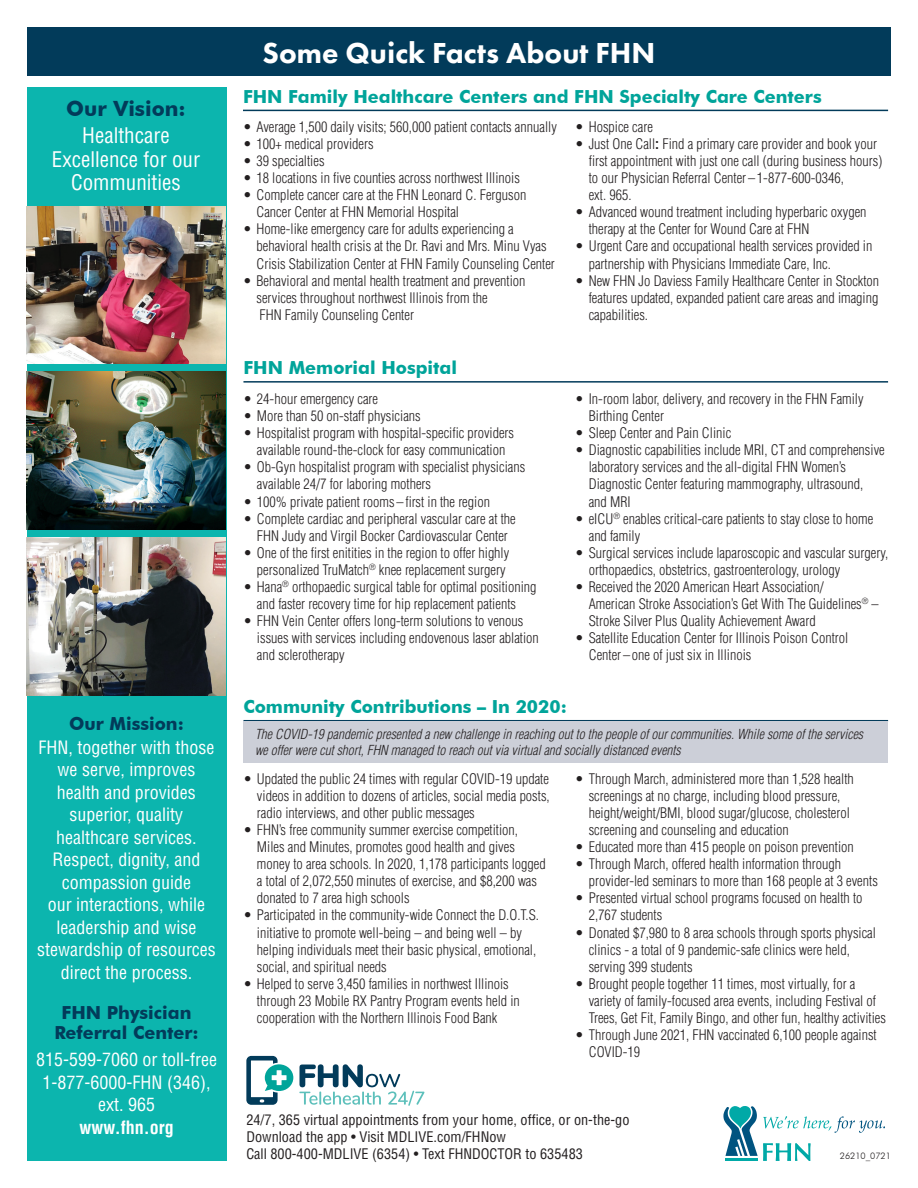
<style>
.page{position:relative;width:918px;height:1188px;background:#fff}
.page>*{position:absolute;margin:0;border:0;box-sizing:border-box;transform-origin:0 0}
.t1{font:800 30px "Futura PT";color:#fff}
.t2{font:condensed 21px/23.2px "Helvetica LT Std";color:#fff;text-align:center}
.t3{font:700 21px "Futura BT";color:#023b5a}
.t4{font:condensed 18px/22.5px "Helvetica LT Std";color:#fff;text-align:center}
.t5{font:700 18px "Futura BT";color:#00a49a}
.t6{font:700 18px/19.5px "Futura BT";color:#023b5a;text-align:center}
.t7{font:700 condensed 18px "Helvetica LT Std";color:#fff}
.t8{font:300 condensed 14.25px/17.1px "Helvetica LT Std";color:#231f20}
.t9{font:condensed 14.25px/17.1px "Helvetica LT Std";color:#231f20}
.t10{font:italic 300 condensed 13.5px/16.2px "Helvetica LT Std";color:#231f20}
.t11{font:300 9px "Futura BT";color:#231f20}
.s1{font-weight:700}
</style>
<div class="page">
<div style="left:27px;top:88px;width:199px;height:1073px;background:#0cb5ae"></div>
<div style="left:27px;top:27px;width:864px;height:49px;background:#023b5a"></div>
<img style="left:27px;top:206px;width:199px;height:158px">
<img style="left:27px;top:372px;width:199px;height:157px">
<img style="left:27px;top:537px;width:199px;height:158px">
<hr style="left:243px;top:110px;width:645px;height:1px;background:#023b5a">
<hr style="left:243px;top:381px;width:645px;height:2px;background:#023b5a">
<hr style="left:243px;top:720px;width:645px;height:1px;background:#023b5a">
<svg style="left:246px;top:1056px;width:47px;height:49px"></svg>
<svg style="left:299px;top:1064px;width:125px;height:42px"></svg>
<div style="left:243px;top:721px;width:645px;height:42px;background:#cccfd8"></div>
<svg style="left:723px;top:1106px;width:162px;height:55px"></svg>
<h2 class="t3" style="left:66px;top:96px;width:121px">Our Vision:</h2>
<h2 class="t2" style="left:52px;top:124px;width:150px">Healthcare<br>Excellence for our<br>Communities</h2>
<p class="t6" style="left:69px;top:713px;width:116px">Our Mission:</p>
<p class="t4" style="left:37px;top:736px;width:180px">FHN, together with those we serve, improves health and provides superior, quality healthcare services.<br>Respect, dignity, and compassion guide<br>our interactions, while leadership and wise stewardship of resources direct the process.</p>
<p class="t6" style="left:54px;top:1003px;width:146px">FHN Physician<br>Referral Center:</p>
<p class="t4" style="left:36px;top:1049px;width:182px">815-599-7060 or toll-free<br>1-877-6000-FHN (346), ext. 965</p>
<p class="t7" style="left:79px;top:1116px;width:96px">www.fhn.org</p>
<h1 class="t1" style="left:263px;top:34px;width:394px">Some Quick Facts About FHN</h1>
<p class="t5" style="left:243px;top:86px;width:580px">FHN Family Healthcare Centers and FHN Specialty Care Centers</p>
<p class="t8" style="left:243px;top:118px;width:315px">• Average 1,500 daily visits; 560,000 patient contacts annually</p>
<p class="t8" style="left:243px;top:135px;width:132px">• 100+ medical providers</p>
<p class="t8" style="left:243px;top:152px;width:83px">• 39 specialties</p>
<p class="t8" style="left:243px;top:169px;width:278px">• 18 locations in five counties across northwest Illinois</p>
<p class="t8" style="left:256px;top:186px;width:271px;text-indent:-13px">• Complete cancer care at the FHN Leonard C. Ferguson<br>Cancer Center at FHN Memorial Hospital</p>
<p class="t8" style="left:256px;top:221px;width:300px;text-indent:-13px">• Home-like emergency care for adults experiencing a behavioral health crisis at the Dr. Ravi and Mrs. Minu Vyas<br>Crisis Stabilization Center at FHN Family Counseling Center</p>
<p class="t8" style="left:256px;top:272px;width:271px;text-indent:-13px">• Behavioral and mental health treatment and prevention services throughout northwest Illinois from the<br>FHN Family Counseling Center</p>
<p class="t8" style="left:575px;top:118px;width:79px">• Hospice care</p>
<p class="t8" style="left:589px;top:135px;width:295px;text-indent:-13px">• Just One Call<span class="s1">:</span> Find a primary care provider and book your first appointment with just one call (during business hours) to our Physician Referral Center– 1-877-600-0346,<br>ext. 965.</p>
<p class="t8" style="left:589px;top:203px;width:279px;text-indent:-13px">• Advanced wound treatment including hyperbaric oxygen therapy at the Center for Wound Care at FHN</p>
<p class="t8" style="left:589px;top:238px;width:285px;text-indent:-13px">• Urgent Care and occupational health services provided in partnership with Physicians Immediate Care, Inc.</p>
<p class="t8" style="left:589px;top:272px;width:292px;text-align:justify;text-indent:-13px">• New FHN Jo Daviess Family Healthcare Center in Stockton features updated, expanded patient care areas and imaging capabilities.</p>
<p class="t5" style="left:243px;top:357px;width:215px">FHN Memorial Hospital</p>
<p class="t8" style="left:243px;top:390px;width:136px">• 24-hour emergency care</p>
<p class="t8" style="left:243px;top:407px;width:179px">• More than 50 on-staff physicians</p>
<p class="t8" style="left:243px;top:424px;width:272px;text-align:center">• Hospitalist program with hospital-specific providers available round-the-clock for easy communication</p>
<p class="t8" style="left:257px;top:459px;width:270px;text-indent:-13px">• Ob-Gyn hospitalist program with specialist physicians available 24/7 for laboring mothers</p>
<p class="t8" style="left:243px;top:493px;width:248px">• 100% private patient rooms–first in the region</p>
<p class="t8" style="left:243px;top:510px;width:274px;text-align:center">• Complete cardiac and peripheral vascular care at the<br>FHN Judy and Virgil Bocker Cardiovascular Center</p>
<p class="t8" style="left:243px;top:544px;width:267px;text-align:right">• One of the first enitities in the region to offer highly personalized TruMatch<sup>®</sup> knee replacement surgery</p>
<p class="t8" style="left:243px;top:578px;width:295px;text-align:center">• Hana<sup>®</sup> orthopaedic surgical table for optimal positioning and faster recovery time for hip replacement patients</p>
<p class="t8" style="left:257px;top:612px;width:283px;text-indent:-13px">• FHN Vein Center offers long-term solutions to venous issues with services including endovenous laser ablation and sclerotherapy</p>
<p class="t8" style="left:589px;top:390px;width:276px;text-indent:-13px">• In-room labor, delivery, and recovery in the FHN Family<br>Birthing Center</p>
<p class="t8" style="left:575px;top:424px;width:157px">• Sleep Center and Pain Clinic</p>
<p class="t8" style="left:589px;top:441px;width:297px;text-indent:-13px">• Diagnostic capabilities include MRI, CT and comprehensive laboratory services and the all-digital FHN Women’s Diagnostic Center featuring mammography, ultrasound, and MRI</p>
<p class="t8" style="left:589px;top:510px;width:286px;text-indent:-14px">• eICU<sup>®</sup> enables critical-care patients to stay close to home and family</p>
<p class="t8" style="left:589px;top:544px;width:301px;text-indent:-13px">• Surgical services include laparoscopic and vascular surgery, orthopaedics, obstetrics, gastroenterology, urology</p>
<p class="t8" style="left:589px;top:578px;width:291px;text-indent:-13px">• Received the 2020 American Heart Association/<br>American Stroke Association’s Get With The Guidelines<sup>®</sup> –<br>Stroke Silver Plus Quality Achievement Award</p>
<p class="t8" style="left:589px;top:630px;width:261px;text-indent:-13px">• Satellite Education Center for Illinois Poison Control<br>Center–one of just six in Illinois</p>
<p class="t5" style="left:243px;top:696px;width:325px">Community Contributions – In 2020:</p>
<p class="t10" style="left:255px;top:726px;width:610px">The COVID-19 pandemic presented a new challenge in reaching out to the people of our communities. While some of the services we offer were cut short, FHN managed to reach out via virtual and socially distanced events</p>
<p class="t8" style="left:257px;top:770px;width:294px;text-align:justify;text-indent:-13px">• Updated the public 24 times with regular COVID-19 update videos in addition to dozens of articles, social media posts, radio interviews, and other public messages</p>
<p class="t8" style="left:257px;top:821px;width:290px;text-indent:-13px">• FHN’s free community summer exercise competition, Miles and Minutes, promotes good health and gives money to area schools. In 2020, 1,178 participants logged a total of 2,072,550 minutes of exercise, and $8,200 was donated to 7 area high schools</p>
<p class="t8" style="left:257px;top:907px;width:284px;text-indent:-13px">• Participated in the community-wide Connect the D.O.T.S. initiative to promote well-being – and being well – by helping individuals meet their basic physical, emotional, social, and spiritual needs</p>
<p class="t8" style="left:257px;top:975px;width:264px;text-indent:-13px">• Helped to serve 3,450 families in northwest Illinois through 23 Mobile RX Pantry Program events held in cooperation with the Northern Illinois Food Bank</p>
<p class="t8" style="left:589px;top:770px;width:267px;text-indent:-13px">• Through March, administered more than 1,528 health screenings at no charge, including blood pressure, height/weight/BMI, blood sugar/glucose, cholesterol screening and counseling and education</p>
<p class="t8" style="left:575px;top:838px;width:280px">• Educated more than 415 people on poison prevention</p>
<p class="t8" style="left:589px;top:855px;width:291px;text-indent:-13px">• Through March, offered health information through provider-led seminars to more than 168 people at 3 events</p>
<p class="t8" style="left:589px;top:890px;width:275px;text-indent:-13px">• Presented virtual school programs focused on health to<br>2,767 students</p>
<p class="t8" style="left:589px;top:924px;width:289px;text-indent:-13px">• Donated $7,980 to 8 area schools through sports physical clinics - a total of 9 pandemic-safe clinics were held, serving 399 students</p>
<p class="t8" style="left:589px;top:975px;width:299px;text-indent:-13px">• Brought people together 11 times, most virtually, for a variety of family-focused area events, including Festival of<br>Trees, Get Fit, Family Bingo, and other fun, healthy activities</p>
<p class="t8" style="left:589px;top:1026px;width:290px;text-indent:-13px">• Through June 2021, FHN vaccinated 6,100 people against<br>COVID-19</p>
<p class="t9" style="left:246px;top:1111px;width:385px">24/7, 365 virtual appointments from your home, office, or on-the-go<br>Download the app • Visit MDLIVE.com/FHNow<br>Call 800-400-MDLIVE (6354) • Text FHNDOCTOR to 635483</p>
<p class="t11" style="left:840px;top:1150px;width:53px">26210_0721</p>
</div>
